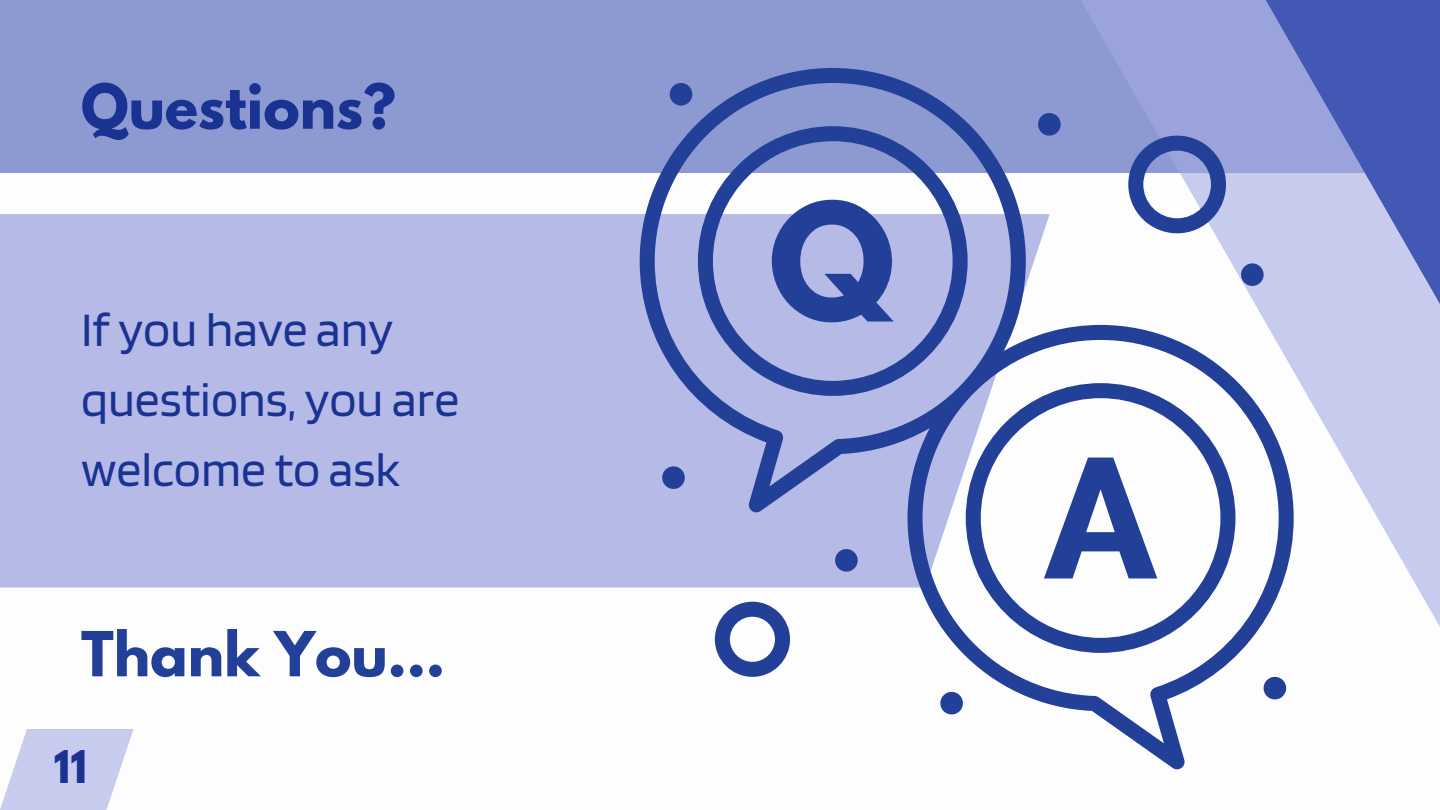
<style>
.page{position:relative;width:1440px;height:810px;background:#fff}
.page>*{position:absolute;margin:0;border:0;box-sizing:border-box;transform-origin:0 0}
.t1{font:700 55px "League Spartan";color:#234099}
.t2{font:700 55px "League Spartan";color:#1a3393}
.t3{font:50px/69.8px "Blinker";color:#1a3393}
.t4{font:700 40px "League Spartan";color:#1a3393}
</style>
<div class="page">
<div style="left:0;top:0;width:1024px;height:173px;background:#8d99d1"></div>
<svg style="left:1024px;top:0;width:155px;height:770px;background:#929dd4"></svg>
<svg style="left:1131px;top:0;width:309px;height:627px"></svg>
<div style="left:0;top:214px;width:640px;height:374px;background:#b5bae7"></div>
<svg style="left:0;top:729px;width:133px;height:81px"></svg>
<svg style="left:640px;top:68px;width:654px;height:701px"></svg>
<svg style="left:715px;top:602px;width:75px;height:75px"></svg>
<svg style="left:1128px;top:136px;width:98px;height:97px"></svg>
<svg style="left:1038px;top:113px;width:23px;height:23px"></svg>
<svg style="left:670px;top:83px;width:22px;height:23px"></svg>
<svg style="left:1264px;top:677px;width:22px;height:22px"></svg>
<svg style="left:1241px;top:263px;width:23px;height:23px"></svg>
<svg style="left:835px;top:549px;width:23px;height:23px"></svg>
<svg style="left:662px;top:466px;width:23px;height:23px"></svg>
<svg style="left:940px;top:692px;width:23px;height:22px"></svg>
<p class="t2" style="left:81px;top:79px;width:316px">Questions?</p>
<p class="t3" style="left:81px;top:293px;width:380px">If you have any questions, you are welcome to ask</p>
<p class="t1" style="left:81px;top:627px;width:366px">Thank You...</p>
<p class="t4" style="left:54px;top:747px;width:35px">11</p>
</div>
